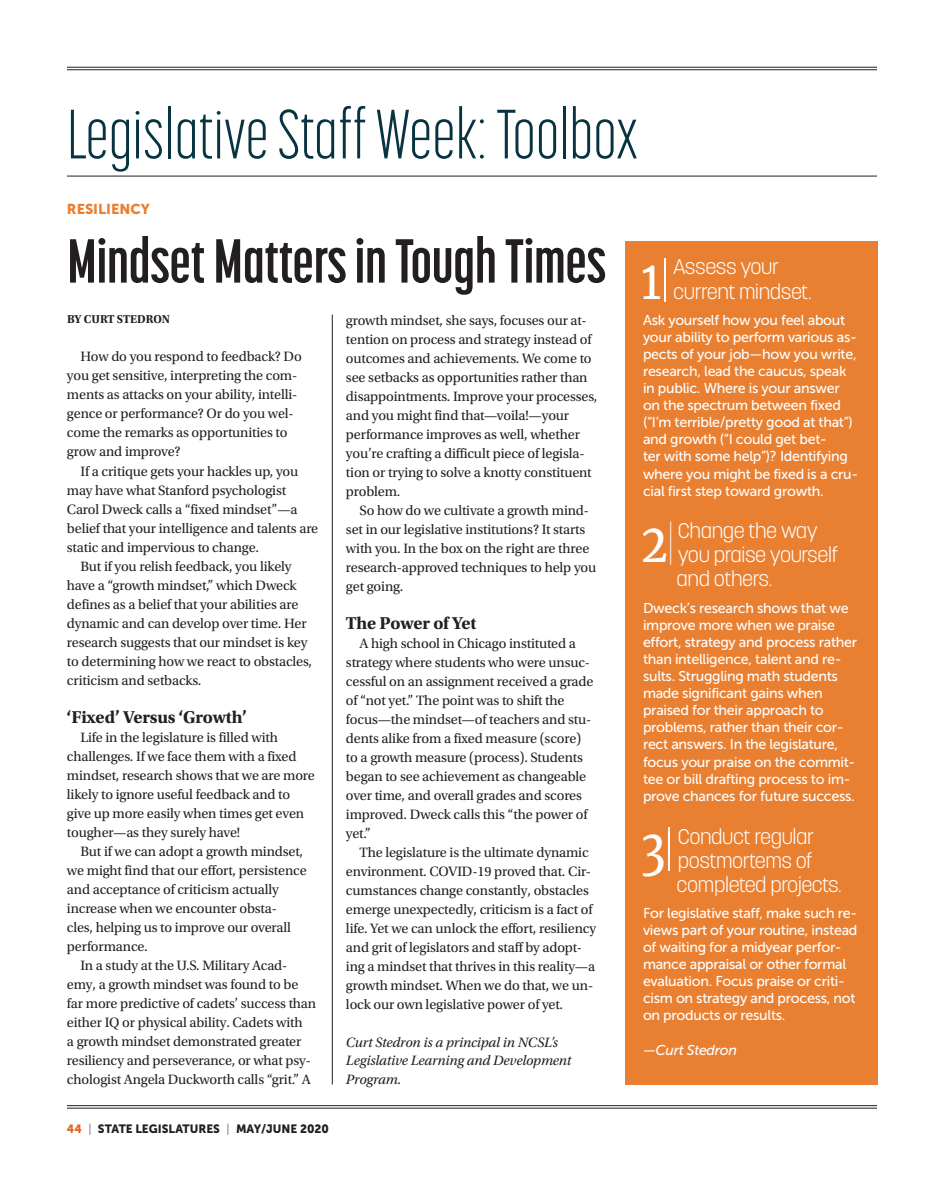
<style>
.page{position:relative;width:944px;height:1201px;background:#fff}
.page>*{position:absolute;margin:0;border:0;box-sizing:border-box;transform-origin:0 0}
.t1{font:300 69px "Korolev Compressed";color:#083441}
.Feature_Hed{font:700 61.5px "Korolev Compressed";letter-spacing:-.01em;color:#231f20}
.Drop_Number_Hed{font:53.25px "Merriweather";color:#fff;scale:.85 1}
.Drop_Number_Hed-2{font:300 21px/24px "Korolev";letter-spacing:-.02em;color:#fff}
.Body_Subhead{font:700 18px "Utopia Std";letter-spacing:-.01em;color:#231f20}
.Body_Copy{font:14.25px/19px "Utopia Std";letter-spacing:-.01em;color:#231f20}
.Body_Copy-2{font:14.25px/17.1px "Museo Sans 500";letter-spacing:-.02em;color:#fff}
.Byline_-_shirt_tail{font:italic 14.25px/19px "Utopia Std";letter-spacing:-.01em;color:#231f20}
.Body_Copy-3{font:italic 14.25px "Museo Sans 500";letter-spacing:-.02em;color:#fff}
.Label{font:14.25px "Museo Sans 900";color:#e97f30}
.t2{font:12px "Museo Sans 900";color:#231f20}
.Byline{font:700 12px "Utopia Std";color:#231f20}
.s1{color:#dd6726}
.s2{font-family:"Museo Sans 100"}
.s3{font-family:"Korolev";font-weight:100}
</style>
<div class="page">
<hr style="left:67px;top:1105px;width:810px;height:1px;background:#231f20">
<hr style="left:67px;top:1107px;width:810px;height:1px;background:#231f20">
<hr style="left:67px;top:67px;width:810px;height:1px;background:#231f20">
<hr style="left:67px;top:69px;width:810px;height:1px;background:#231f20">
<hr style="left:67px;top:176px;width:810px;height:1px;background:#231f20">
<hr style="left:332px;top:314px;width:1px;height:770px;background:#231f20">
<div style="left:625px;top:241px;width:252px;height:843px;background:#e97f30"></div>
<p class="t1" style="left:67px;top:96px;width:573px">Legislative Staff Week: Toolbox</p>
<p class="Label" style="left:67px;top:200px;width:84px">RESILIENCY</p>
<p class="Feature_Hed" style="left:67px;top:226px;width:541px">Mindset Matters in Tough Times</p>
<p class="Byline" style="left:67px;top:312px;width:105px">BY CURT STEDRON</p>
<p class="Body_Copy" style="left:67px;top:347px;width:236px;text-indent:14px">How do you respond to feedback? Do you get sensitive, interpreting the com&shy;ments as attacks on your ability, intelli&shy;gence or performance? Or do you wel&shy;come the remarks as opportunities to grow and improve?</p>
<p class="Body_Copy" style="left:67px;top:461px;width:253px;text-indent:14px">If a critique gets your hackles up, you may have what Stanford psychologist Carol Dweck calls a “fixed mindset”—a belief that your intelligence and talents are static and impervious to change.</p>
<p class="Body_Copy" style="left:67px;top:556px;width:247px;text-indent:14px">But if you relish feedback, you likely have a “growth mindset,” which Dweck defines as a belief that your abilities are dynamic and can develop over time. Her research suggests that our mindset is key to determining how we react to obstacles, criticism and setbacks.</p>
<p class="Body_Subhead" style="left:67px;top:706px;width:181px">‘Fixed’ Versus ‘Growth’</p>
<p class="Body_Copy" style="left:67px;top:728px;width:249px;text-indent:14px">Life in the legislature is filled with challenges. If we face them with a fixed mindset, research shows that we are more likely to ignore useful feedback and to give up more easily when times get even tougher—as they surely have!</p>
<p class="Body_Copy" style="left:67px;top:842px;width:241px;text-indent:14px">But if we can adopt a growth mindset, we might find that our effort, persistence and acceptance of criticism actually increase when we encounter obsta&shy;cles, helping us to improve our overall performance.</p>
<p class="Body_Copy" style="left:67px;top:956px;width:251px;text-indent:14px">In a study at the U.S. Military Acad&shy;emy, a growth mindset was found to be far more predictive of cadets’ success than either IQ or physical ability. Cadets with<br>a growth mindset demonstrated greater resiliency and perseverance, or what psy&shy;chologist Angela Duckworth calls “grit.” A</p>
<p class="t2" style="left:67px;top:1121px;width:264px"><span class="s1">44</span> <span class="s2">|</span> STATE LEGISLATURES <span class="s2">|</span> MAY/JUNE 2020</p>
<p class="Body_Copy" style="left:346px;top:311px;width:253px">growth mindset, she says, focuses our at&shy;tention on process and strategy instead of outcomes and achievements. We come to see setbacks as opportunities rather than disappointments. Improve your processes, and you might find that—voila!—your performance improves as well, whether you’re crafting a difficult piece of legisla&shy;tion or trying to solve a knotty constituent problem.</p>
<p class="Body_Copy" style="left:346px;top:501px;width:252px;text-indent:14px">So how do we cultivate a growth mind&shy;set in our legislative institutions? It starts with you. In the box on the right are three research-approved techniques to help you get going.</p>
<p class="Body_Subhead" style="left:346px;top:612px;width:132px">The Power of Yet</p>
<p class="Body_Copy" style="left:346px;top:634px;width:249px;text-indent:14px">A high school in Chicago instituted a strategy where students who were unsuc&shy;cessful on an assignment received a grade of “not yet.” The point was to shift the focus—the mindset—of teachers and stu&shy;dents alike from a fixed measure (score) to a growth measure (process). Students began to see achievement as changeable over time, and overall grades and scores improved. Dweck calls this “the power of yet.”</p>
<p class="Body_Copy" style="left:346px;top:842px;width:252px;text-indent:14px">The legislature is the ultimate dynamic environment. COVID-19 proved that. Cir&shy;cumstances change constantly, obstacles emerge unexpectedly, criticism is a fact of life. Yet we can unlock the effort, resiliency and grit of legislators and staff by adopt&shy;ing a mindset that thrives in this reality—a growth mindset. When we do that, we un&shy;lock our own legislative power of yet.</p>
<p class="Byline_-_shirt_tail" style="left:346px;top:1032px;width:227px">Curt Stedron is a principal in NCSL’s<br>Legislative Learning and Development<br>Program.</p>
<p class="Drop_Number_Hed" style="left:641px;top:242px;width:34px">1<span class="s3">|</span></p>
<p class="Drop_Number_Hed-2" style="left:673px;top:255px;width:140px">Assess your current mindset.</p>
<p class="Body_Copy-2" style="left:643px;top:311px;width:217px">Ask yourself how you feel about your ability to perform various as&shy;pects of your job—how you write, research, lead the caucus, speak in public. Where is your answer on the spectrum between fixed (“I’m terrible/pretty good at that”) and growth (“I could get bet-<br>ter with some help”)? Identifying where you might be fixed is a cru&shy;cial first step toward growth.</p>
<p class="Drop_Number_Hed" style="left:641px;top:506px;width:41px">2<span class="s3">|</span></p>
<p class="Drop_Number_Hed-2" style="left:678px;top:519px;width:162px">Change the way you praise yourself</p>
<p class="Drop_Number_Hed-2" style="left:677px;top:567px;width:97px">and others.</p>
<p class="Body_Copy-2" style="left:643px;top:599px;width:216px">Dweck’s research shows that we improve more when we praise effort, strategy and process rather than intelligence, talent and re&shy;sults. Struggling math students made significant gains when praised for their approach to problems, rather than their cor&shy;rect answers. In the legislature, focus your praise on the commit&shy;tee or bill drafting process to im&shy;prove chances for future success.</p>
<p class="Drop_Number_Hed" style="left:640px;top:811px;width:40px">3<span class="s3">|</span></p>
<p class="Drop_Number_Hed-2" style="left:678px;top:824px;width:138px">Conduct regular postmortems of</p>
<p class="Drop_Number_Hed-2" style="left:677px;top:872px;width:167px">completed projects.</p>
<p class="Body_Copy-2" style="left:643px;top:904px;width:216px">For legislative staff, make such re&shy;views part of your routine, instead of waiting for a midyear perfor&shy;mance appraisal or other formal evaluation. Focus praise or criti&shy;cism on strategy and process, not on products or results.</p>
<p class="Body_Copy-3" style="left:643px;top:1041px;width:96px">—Curt Stedron</p>
</div>
